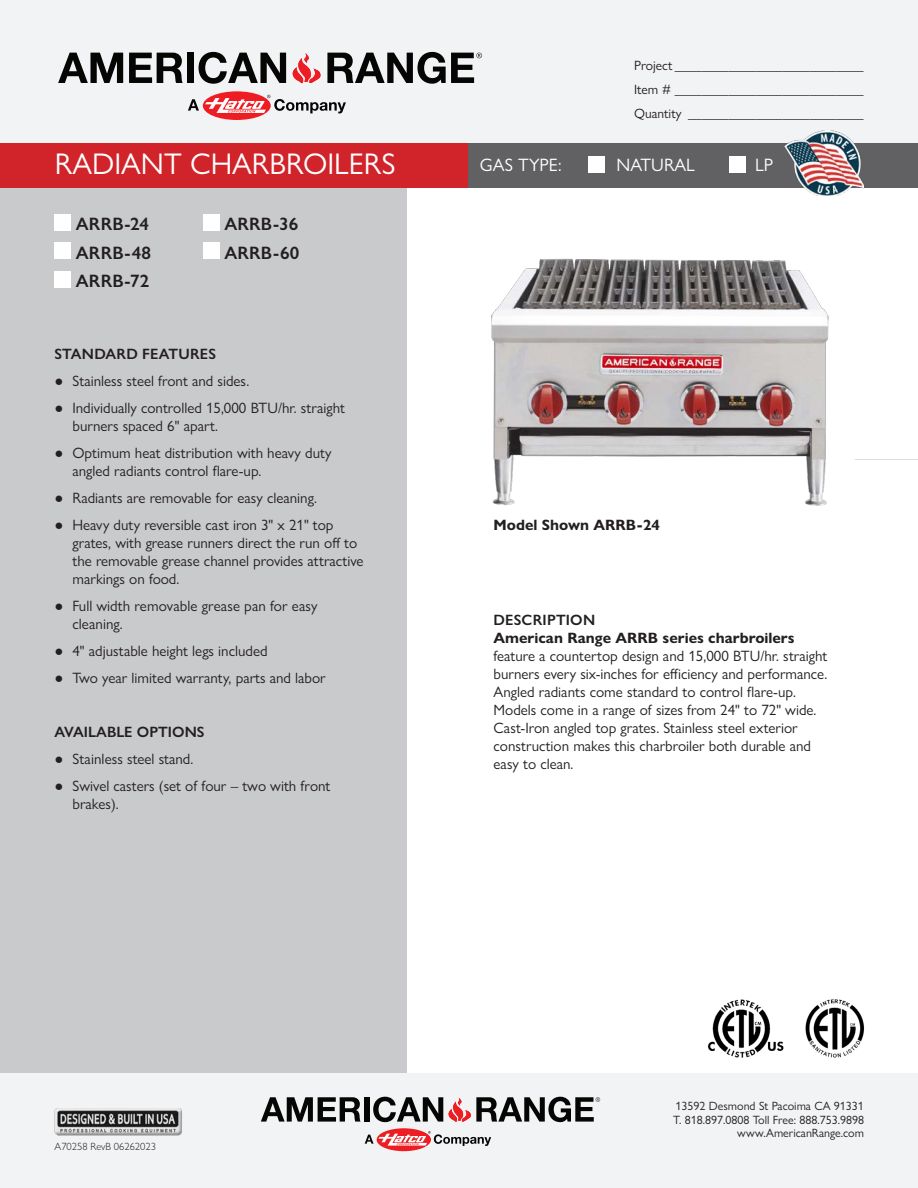
<style>
.page{position:relative;width:918px;height:1188px;background:#fff}
.page>*{position:absolute;margin:0;border:0;box-sizing:border-box;transform-origin:0 0}
.t1{font:30px "Gill Sans Nova";color:#fff}
.t2{font:600 18px "Gill Sans Nova";letter-spacing:.005em;color:#231f20}
.t3{font:18px "Gill Sans Nova";color:#fff}
.t4{font:15px/18px "Gill Sans Nova";color:#231f20}
.t5{font:600 15px "Gill Sans Nova";letter-spacing:.01em;color:#231f20}
.t6{font:700 15px "Gill Sans Nova";color:#231f20}
.t7{font:13.5px "Gill Sans Nova";color:#231f20}
.t8{font:12px "Gill Sans Nova";color:#231f20}
.t9{font:300 10.5px "Gill Sans Nova";color:#231f20}
.s1{font-weight:700}
</style>
<div class="page">
<div style="left:0;top:158px;width:406px;height:950px;background:#c9cacc"></div>
<div style="left:0;top:0;width:918px;height:161px;background:#f2f3f4"></div>
<svg style="left:58px;top:53px;width:65px;height:30px"></svg>
<svg style="left:129px;top:53px;width:54px;height:30px"></svg>
<div style="left:187px;top:53px;width:7px;height:30px;background:#050504"></div>
<svg style="left:199px;top:52px;width:122px;height:32px"></svg>
<svg style="left:188px;top:91px;width:158px;height:29px"></svg>
<svg style="left:327px;top:52px;width:155px;height:32px"></svg>
<div style="left:423px;top:143px;width:495px;height:44px;background:#616164"></div>
<div style="left:588px;top:156px;width:17px;height:17px;background:#fff"></div>
<div style="left:729px;top:156px;width:17px;height:17px;background:#fff"></div>
<div style="left:0;top:143px;width:467px;height:44px;background:#d1232a"></div>
<div style="left:54px;top:214px;width:17px;height:16px;background:#fff"></div>
<div style="left:203px;top:214px;width:16px;height:16px;background:#fff"></div>
<div style="left:54px;top:242px;width:17px;height:17px;background:#fff"></div>
<div style="left:203px;top:242px;width:16px;height:17px;background:#fff"></div>
<div style="left:54px;top:271px;width:17px;height:16px;background:#fff"></div>
<img style="left:707px;top:999px;width:157px;height:59px">
<img style="left:491px;top:258px;width:427px;height:248px">
<div style="left:0;top:1074px;width:918px;height:114px;background:#f2f3f4"></div>
<img style="left:55px;top:1108px;width:127px;height:28px">
<svg style="left:261px;top:1097px;width:100px;height:25px"></svg>
<div style="left:364px;top:1097px;width:6px;height:25px;background:#050504"></div>
<svg style="left:365px;top:1128px;width:126px;height:23px"></svg>
<svg style="left:373px;top:1097px;width:227px;height:25px"></svg>
<img style="left:785px;top:130px;width:79px;height:66px">
<p class="t1" style="left:55px;top:146px;width:342px">RADIANT CHARBROILERS</p>
<p class="t2" style="left:76px;top:213px;width:74px">ARRB-24</p>
<p class="t2" style="left:224px;top:213px;width:75px">ARRB-36</p>
<p class="t2" style="left:76px;top:242px;width:77px">ARRB-48</p>
<p class="t2" style="left:224px;top:242px;width:76px">ARRB-60</p>
<p class="t2" style="left:76px;top:270px;width:75px">ARRB-72</p>
<p class="t5" style="left:54px;top:344px;width:163px">STANDARD FEATURES</p>
<p class="t4" style="left:54px;top:372px;width:196px">● Stainless steel front and sides.</p>
<p class="t4" style="left:72px;top:399px;width:274px;text-indent:-18px">● Individually controlled 15,000 BTU/hr. straight burners spaced 6" apart.</p>
<p class="t4" style="left:72px;top:444px;width:261px;text-indent:-18px">● Optimum heat distribution with heavy duty angled radiants control flare-up.</p>
<p class="t4" style="left:54px;top:489px;width:264px">● Radiants are removable for easy cleaning.</p>
<p class="t4" style="left:72px;top:516px;width:293px;text-indent:-18px">● Heavy duty reversible cast iron 3" x 21" top grates, with grease runners direct the run off to the removable grease channel provides attractive markings on food.</p>
<p class="t4" style="left:72px;top:597px;width:247px;text-indent:-18px">● Full width removable grease pan for easy cleaning.</p>
<p class="t4" style="left:54px;top:642px;width:215px">● 4" adjustable height legs included</p>
<p class="t4" style="left:54px;top:669px;width:273px">● Two year limited warranty, parts and labor</p>
<p class="t5" style="left:54px;top:722px;width:152px">AVAILABLE OPTIONS</p>
<p class="t4" style="left:54px;top:750px;width:140px">● Stainless steel stand.</p>
<p class="t4" style="left:72px;top:777px;width:259px;text-indent:-18px">● Swivel casters (set of four – two with front brakes).</p>
<p class="t7" style="left:634px;top:57px;width:231px">Project ____________________________</p>
<p class="t7" style="left:634px;top:81px;width:231px">Item # ____________________________</p>
<p class="t7" style="left:634px;top:105px;width:231px">Quantity __________________________</p>
<p class="t3" style="left:480px;top:154px;width:83px">GAS TYPE:</p>
<p class="t3" style="left:617px;top:154px;width:80px">NATURAL</p>
<p class="t3" style="left:755px;top:154px;width:20px">LP</p>
<p class="t6" style="left:494px;top:516px;width:168px">Model Shown ARRB-24</p>
<p class="t5" style="left:494px;top:611px;width:103px">DESCRIPTION</p>
<p class="t4" style="left:494px;top:629px;width:335px"><span class="s1">American Range ARRB series charbroilers </span>feature a countertop design and 15,000 BTU/hr. straight burners every six-inches for efficiency and performance.<br>Angled radiants come standard to control flare-up.<br>Models come in a range of sizes from 24" to 72" wide.<br>Cast-Iron angled top grates. Stainless steel exterior construction makes this charbroiler both durable and easy to clean.</p>
<p class="t9" style="left:55px;top:1140px;width:103px">A70258 RevB 06262023</p>
<p class="t8" style="left:676px;top:1099px;width:190px">13592 Desmond St Pacoima CA 91331</p>
<p class="t8" style="left:673px;top:1112px;width:192px">T. 818.897.0808 Toll Free: 888.753.9898</p>
<p class="t8" style="left:737px;top:1126px;width:128px">www.AmericanRange.com</p>
</div>
